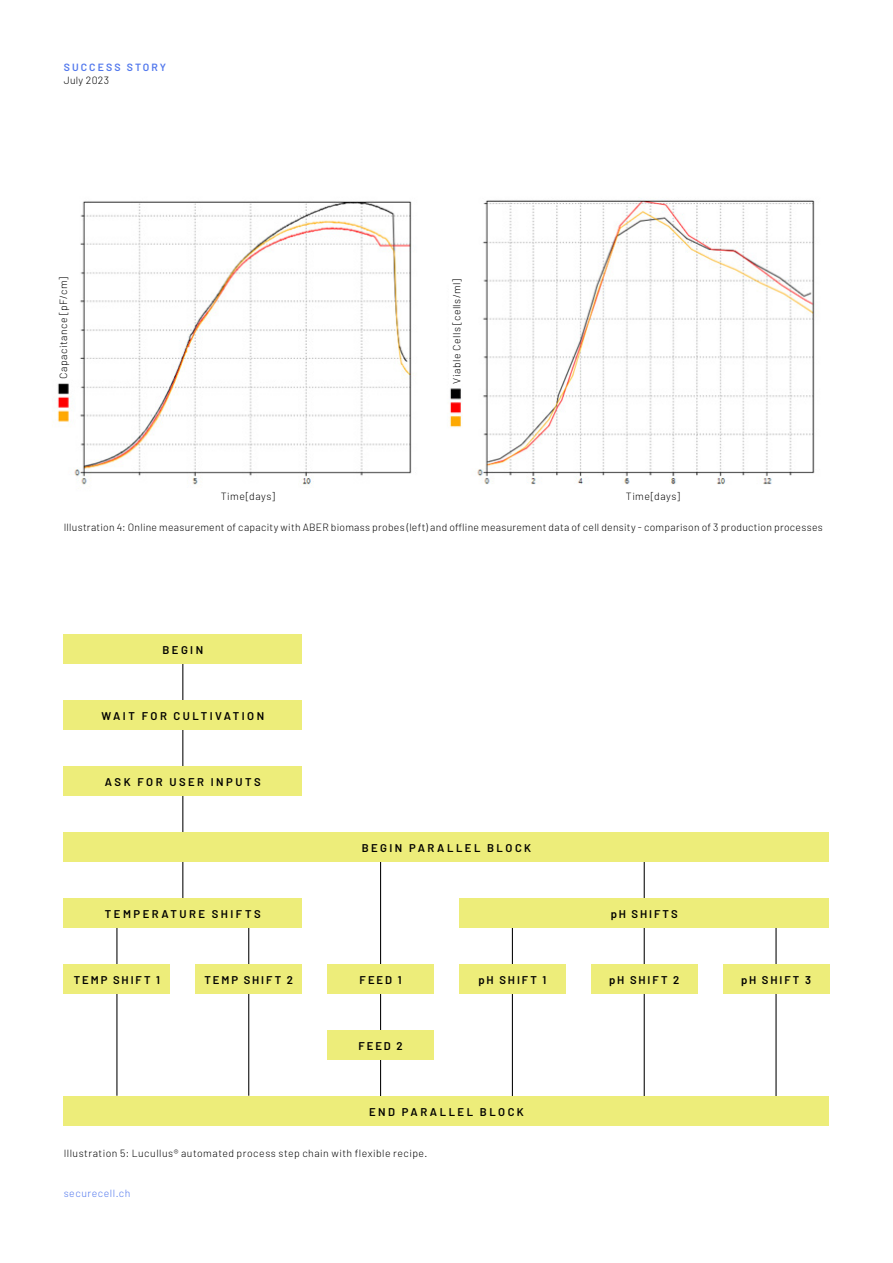
<style>
.page{position:relative;width:893px;height:1263px;background:#fff}
.page>*{position:absolute;margin:0;border:0;box-sizing:border-box;transform-origin:0 0}
.t1{font:600 11.25px "Barlow";letter-spacing:.215em;color:#000}
.t2{font:600 11.25px "Barlow";letter-spacing:.17em;color:#000}
.t3{font:300 10.5px "Barlow";letter-spacing:.035em;color:#000}
.t4{font:300 10.5px "Barlow";letter-spacing:.05em;color:#5278ed}
.t5{font:600 10.5px "Barlow";letter-spacing:.2em;color:#5278ed}
</style>
<div class="page">
<img style="left:54px;top:201px;width:360px;height:287px">
<img style="left:449px;top:198px;width:366px;height:286px">
<div style="left:57px;top:117px;width:22px;height:262px;background:#fff"></div>
<div style="left:450px;top:121px;width:22px;height:263px;background:#fff"></div>
<hr style="left:380px;top:846px;width:1px;height:265px;background:#000">
<hr style="left:116px;top:913px;width:1px;height:183px;background:#000">
<hr style="left:248px;top:913px;width:1px;height:183px;background:#000">
<hr style="left:644px;top:846px;width:1px;height:265px;background:#000">
<hr style="left:182px;top:648px;width:1px;height:265px;background:#000">
<hr style="left:512px;top:913px;width:1px;height:198px;background:#000">
<hr style="left:775px;top:913px;width:2px;height:198px;background:#000">
<div style="left:64px;top:634px;width:238px;height:29px;background:#eded7a"></div>
<div style="left:64px;top:766px;width:238px;height:29px;background:#eded7a"></div>
<div style="left:459px;top:964px;width:107px;height:29px;background:#eded7a"></div>
<div style="left:591px;top:964px;width:106px;height:29px;background:#eded7a"></div>
<div style="left:723px;top:964px;width:106px;height:29px;background:#eded7a"></div>
<div style="left:64px;top:700px;width:238px;height:29px;background:#eded7a"></div>
<div style="left:64px;top:832px;width:765px;height:29px;background:#eded7a"></div>
<div style="left:64px;top:898px;width:238px;height:29px;background:#eded7a"></div>
<div style="left:459px;top:898px;width:370px;height:29px;background:#eded7a"></div>
<div style="left:64px;top:1096px;width:765px;height:29px;background:#eded7a"></div>
<div style="left:64px;top:964px;width:106px;height:29px;background:#eded7a"></div>
<div style="left:196px;top:964px;width:106px;height:29px;background:#eded7a"></div>
<div style="left:327px;top:964px;width:107px;height:29px;background:#eded7a"></div>
<div style="left:327px;top:1030px;width:107px;height:29px;background:#eded7a"></div>
<p class="t5" style="left:64px;top:60px;width:104px">SUCCESS STORY</p>
<p class="t3" style="left:64px;top:74px;width:47px">July 2023</p>
<p class="t3" style="left:57px;top:379px;width:104px;rotate:-90deg">Capacitance [pF/cm]</p>
<p class="t3" style="left:450px;top:384px;width:106px;rotate:-90deg">Viable Cells [cells/ml]</p>
<p class="t3" style="left:221px;top:489px;width:56px">Time[days]</p>
<p class="t3" style="left:626px;top:489px;width:56px">Time[days]</p>
<p class="t3" style="left:64px;top:521px;width:761px">Illustration 4: Online measurement of capacity with ABER biomass probes (left) and offline measurement data of cell density - comparison of 3 production processes</p>
<p class="t1" style="left:163px;top:643px;width:42px">BEGIN</p>
<p class="t1" style="left:101px;top:709px;width:164px">WAIT FOR CULTIVATION</p>
<p class="t1" style="left:105px;top:775px;width:158px">ASK FOR USER INPUTS</p>
<p class="t1" style="left:362px;top:841px;width:171px">BEGIN PARALLEL BLOCK</p>
<p class="t1" style="left:105px;top:907px;width:157px">TEMPERATURE SHIFTS</p>
<p class="t2" style="left:611px;top:907px;width:69px">pH SHIFTS</p>
<p class="t2" style="left:74px;top:973px;width:88px">TEMP SHIFT 1</p>
<p class="t2" style="left:204px;top:973px;width:90px">TEMP SHIFT 2</p>
<p class="t1" style="left:360px;top:973px;width:43px">FEED 1</p>
<p class="t1" style="left:358px;top:1039px;width:46px">FEED 2</p>
<p class="t1" style="left:478px;top:973px;width:69px">pH SHIFT 1</p>
<p class="t1" style="left:609px;top:973px;width:72px">pH SHIFT 2</p>
<p class="t1" style="left:741px;top:973px;width:72px">pH SHIFT 3</p>
<p class="t1" style="left:369px;top:1105px;width:156px">END PARALLEL BLOCK</p>
<p class="t3" style="left:64px;top:1146px;width:365px">Illustration 5: Lucullus® automated process step chain with flexible recipe.</p>
<p class="t4" style="left:64px;top:1187px;width:68px">securecell.ch</p>
</div>
